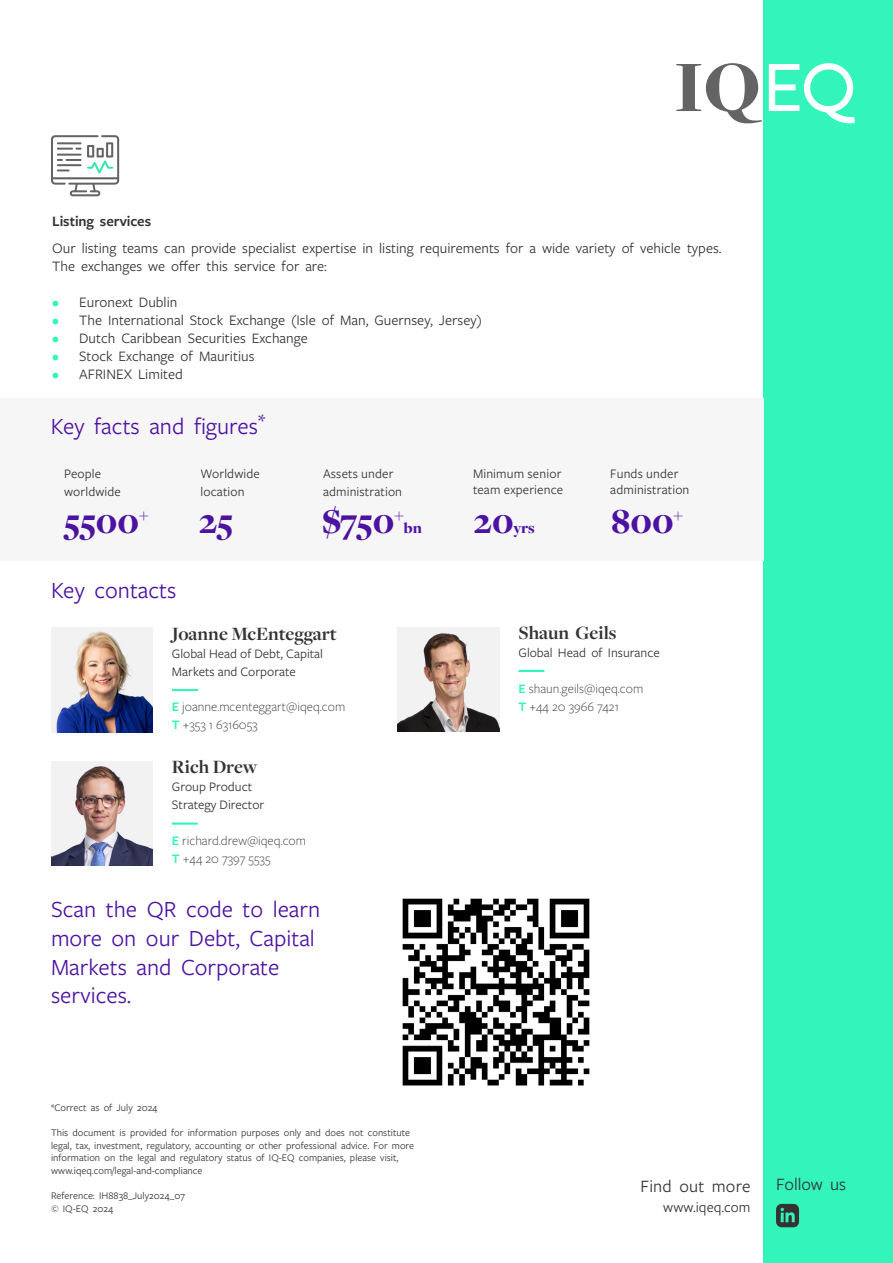
<style>
.page{position:relative;width:893px;height:1263px;background:#fff}
.page>*{position:absolute;margin:0;border:0;box-sizing:border-box;transform-origin:0 0}
.Body_copy{font:900 36.3px "Freight Disp Pro";letter-spacing:-.005em;color:#4c12a1}
.Body_copy-2{font:24px/28.8px "Freight Sans Pro";color:#4c12a1}
.Body_copy-3{font:700 19.5px "Freight Disp Pro";color:#333}
.Body_copy-4{font:18px "Freight Sans Pro";letter-spacing:.01em;color:#333}
.Body_copy-5{font:18px "Freight Sans Pro";color:#323332}
.Body_copy-6{font:900 15.9px "Freight Disp Pro";color:#4c12a1}
.Bullets{font:15px/18px "Freight Sans Pro";color:#333}
.Bullets-2{font:600 15px "Freight Sans Pro";letter-spacing:-.005em;color:#333}
.Body_copy-7{font:15px "Freight Sans Pro";color:#323332}
.Body_copy-8{font:13.5px/16.5px "Freight Sans Pro";letter-spacing:.01em;color:#333}
.t1{font:300 13.5px "Freight Sans Pro";color:#333}
.Disclaimer{font:10.5px/12.6px "Freight Sans Pro";color:#333}
.s1{color:#33f4bb}
.s2{font-weight:600;color:#33f4bb}
</style>
<div class="page">
<div style="left:763px;top:0;width:130px;height:1263px;background:#33f4bb"></div>
<svg style="left:676px;top:63px;width:86px;height:60px"></svg>
<svg style="left:769px;top:63px;width:86px;height:60px"></svg>
<img style="left:398px;top:627px;width:101px;height:105px">
<hr style="left:519px;top:670px;width:25px;height:2px;background:#33f4bb">
<svg style="left:776px;top:1204px;width:23px;height:23px"></svg>
<div style="left:0;top:398px;width:763px;height:163px;background:#f6f6f6"></div>
<img style="left:402px;top:898px;width:188px;height:188px">
<hr style="left:172px;top:689px;width:26px;height:2px;background:#33f4bb">
<img style="left:51px;top:627px;width:102px;height:105px">
<hr style="left:172px;top:822px;width:26px;height:3px;background:#33f4bb">
<img style="left:51px;top:761px;width:102px;height:105px">
<svg style="left:51px;top:135px;width:68px;height:61px"></svg>
<p class="Bullets-2" style="left:52px;top:211px;width:100px">Listing services</p>
<p class="Bullets" style="left:52px;top:238px;width:671px">Our listing teams can provide specialist expertise in listing requirements for a wide variety of vehicle types.<br>The exchanges we offer this service for are:</p>
<p class="Bullets" style="left:52px;top:292px;width:127px"><span class="s1">•</span> Euronext Dublin</p>
<p class="Bullets" style="left:52px;top:310px;width:431px"><span class="s1">•</span> The International Stock Exchange (Isle of Man, Guernsey, Jersey)</p>
<p class="Bullets" style="left:52px;top:328px;width:257px"><span class="s1">•</span> Dutch Caribbean Securities Exchange</p>
<p class="Bullets" style="left:52px;top:346px;width:204px"><span class="s1">•</span> Stock Exchange of Mauritius</p>
<p class="Bullets" style="left:52px;top:364px;width:132px"><span class="s1">•</span> AFRINEX Limited</p>
<p class="Body_copy-2" style="left:51px;top:410px;width:216px">Key facts and figures<sup>*</sup></p>
<p class="Body_copy-8" style="left:64px;top:465px;width:39px">People</p>
<p class="Body_copy-8" style="left:64px;top:483px;width:58px">worldwide</p>
<p class="Body_copy-8" style="left:200px;top:465px;width:61px">Worldwide</p>
<p class="Body_copy-8" style="left:200px;top:483px;width:46px">location</p>
<p class="Body_copy-8" style="left:323px;top:465px;width:72px">Assets under</p>
<p class="Body_copy-8" style="left:323px;top:483px;width:81px">administration</p>
<p class="Body_copy-8" style="left:473px;top:465px;width:92px">Minimum senior team experience</p>
<p class="Body_copy-8" style="left:610px;top:465px;width:81px">Funds under administration</p>
<p class="Body_copy" style="left:64px;top:497px;width:86px">5500<sup>+</sup></p>
<p class="Body_copy" style="left:199px;top:497px;width:36px">25</p>
<p class="Body_copy" style="left:322px;top:497px;width:84px">$750<sup>+</sup></p>
<p class="Body_copy-6" style="left:404px;top:517px;width:20px">bn</p>
<p class="Body_copy" style="left:474px;top:497px;width:41px">20</p>
<p class="Body_copy-6" style="left:514px;top:517px;width:23px">yrs</p>
<p class="Body_copy" style="left:611px;top:497px;width:73px">800<sup>+</sup></p>
<p class="Body_copy-2" style="left:51px;top:574px;width:127px">Key contacts</p>
<p class="Body_copy-3" style="left:172px;top:621px;width:166px">Joanne McEnteggart</p>
<p class="Body_copy-8" style="left:172px;top:644px;width:152px;line-height:18px">Global Head of Debt, Capital<br>Markets and Corporate</p>
<p class="t1" style="left:172px;top:698px;width:175px"><span class="s2">E</span> joanne.mcenteggart@iqeq.com</p>
<p class="t1" style="left:172px;top:716px;width:87px"><span class="s2">T</span> +353 1 6316053</p>
<p class="Body_copy-3" style="left:172px;top:754px;width:87px">Rich Drew</p>
<p class="Body_copy-8" style="left:172px;top:777px;width:94px;line-height:18px">Group Product<br>Strategy Director</p>
<p class="t1" style="left:172px;top:831px;width:136px"><span class="s2">E</span> richard.drew@iqeq.com</p>
<p class="t1" style="left:172px;top:849px;width:100px"><span class="s2">T</span> +44 20 7397 5535</p>
<p class="Body_copy-2" style="left:51px;top:894px;width:271px">Scan the QR code to learn more on our Debt, Capital<br>Markets and Corporate services.</p>
<p class="Disclaimer" style="left:51px;top:1101px;width:108px">*Correct as of July 2024</p>
<p class="Disclaimer" style="left:51px;top:1126px;width:365px">This document is provided for information purposes only and does not constitute legal, tax, investment, regulatory, accounting or other professional advice. For more information on the legal and regulatory status of IQ-EQ companies, please visit, www.iqeq.com/legal-and-compliance</p>
<p class="Disclaimer" style="left:51px;top:1189px;width:135px">Reference: IH8838_July2024_07 © IQ-EQ 2024</p>
<p class="Body_copy-3" style="left:519px;top:620px;width:100px">Shaun Geils</p>
<p class="Body_copy-8" style="left:519px;top:644px;width:143px">Global Head of Insurance</p>
<p class="t1" style="left:519px;top:679px;width:126px"><span class="s2">E</span> shaun.geils@iqeq.com</p>
<p class="t1" style="left:519px;top:697px;width:102px"><span class="s2">T</span> +44 20 3966 7421</p>
<p class="Body_copy-4" style="left:640px;top:1174px;width:111px">Find out more</p>
<p class="Body_copy-5" style="left:776px;top:1172px;width:72px">Follow us</p>
<p class="Body_copy-7" style="left:663px;top:1197px;width:89px">www.iqeq.com</p>
</div>
